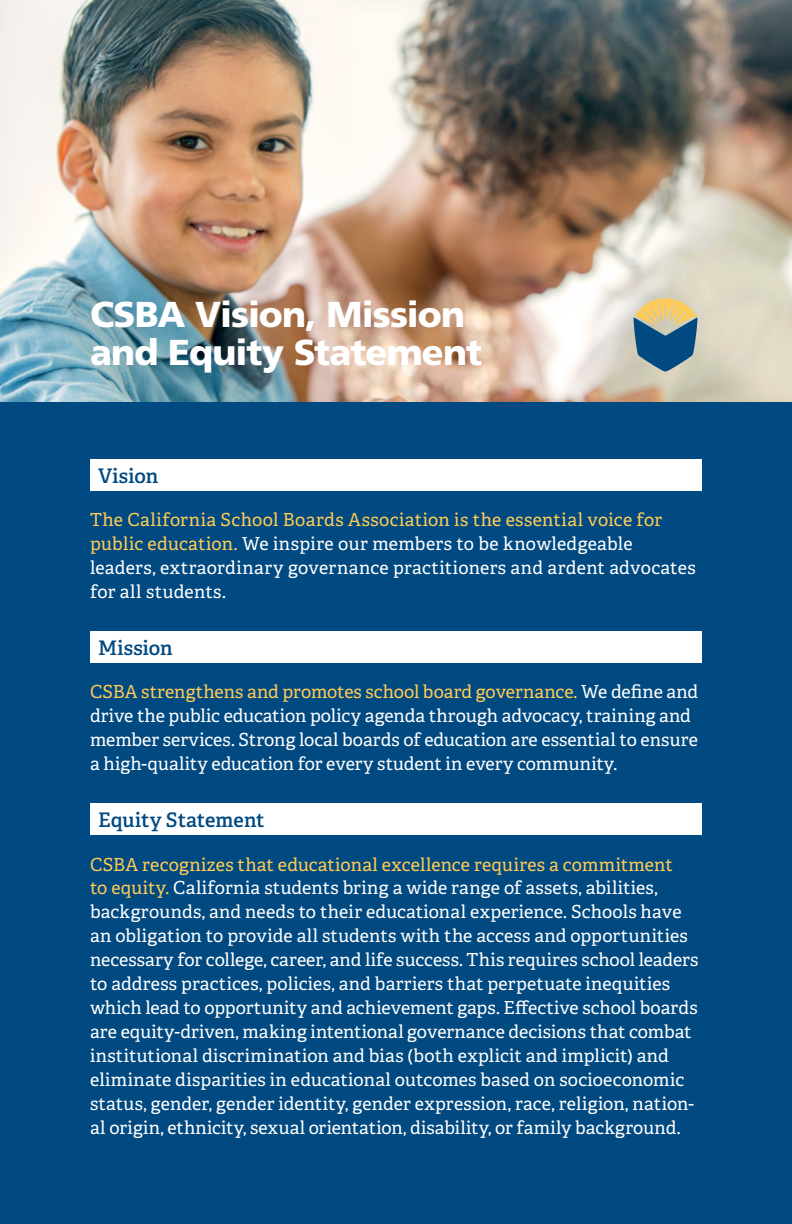
<style>
.page{position:relative;width:792px;height:1224px;background:#004981}
.page>*{position:absolute;margin:0;border:0;box-sizing:border-box;transform-origin:0 0}
.t1{font:900 36px/38px "Frutiger LT Std";letter-spacing:-.025em;color:#fff}
.t2{font:600 20px "Adelle";color:#004981}
.t3{font:18px/24px "Adelle";letter-spacing:.005em;color:#fff}
.s1{color:#ffcb56}
</style>
<div class="page">
<img style="left:0;top:0;width:792px;height:402px">
<div style="left:90px;top:460px;width:612px;height:31px;background:#fff"></div>
<div style="left:90px;top:632px;width:612px;height:31px;background:#fff"></div>
<div style="left:90px;top:804px;width:612px;height:31px;background:#fff"></div>
<svg style="left:633px;top:298px;width:65px;height:74px"></svg>
<h1 class="t1" style="left:90px;top:295px;width:394px">CSBA Vision, Mission and Equity Statement</h1>
<p class="t2" style="left:98px;top:463px;width:62px">Vision</p>
<p class="t3" style="left:90px;top:508px;width:607px"><span class="s1">The California School Boards Association is the essential voice for public education.</span> We inspire our members to be knowledgeable leaders, extraordinary governance practitioners and ardent advocates for all students.</p>
<p class="t2" style="left:98px;top:635px;width:76px">Mission</p>
<p class="t3" style="left:90px;top:680px;width:610px"><span class="s1">CSBA strengthens and promotes school board governance.</span> We define and drive the public education policy agenda through advocacy, training and member services. Strong local boards of education are essential to ensure a high-quality education for every student in every community.</p>
<p class="t2" style="left:98px;top:807px;width:168px">Equity Statement</p>
<p class="t3" style="left:90px;top:852px;width:610px"><span class="s1">CSBA recognizes that educational excellence requires a commitment<br>to equity.</span> California students bring a wide range of assets, abilities, backgrounds, and needs to their educational experience. Schools have an obligation to provide all students with the access and opportunities necessary for college, career, and life success. This requires school leaders to address practices, policies, and barriers that perpetuate inequities which lead to opportunity and achievement gaps. Effective school boards are equity-driven, making intentional governance decisions that combat institutional discrimination and bias (both explicit and implicit) and eliminate disparities in educational outcomes based on socioeconomic status, gender, gender identity, gender expression, race, religion, nation&shy;al origin, ethnicity, sexual orientation, disability, or family background.</p>
</div>
